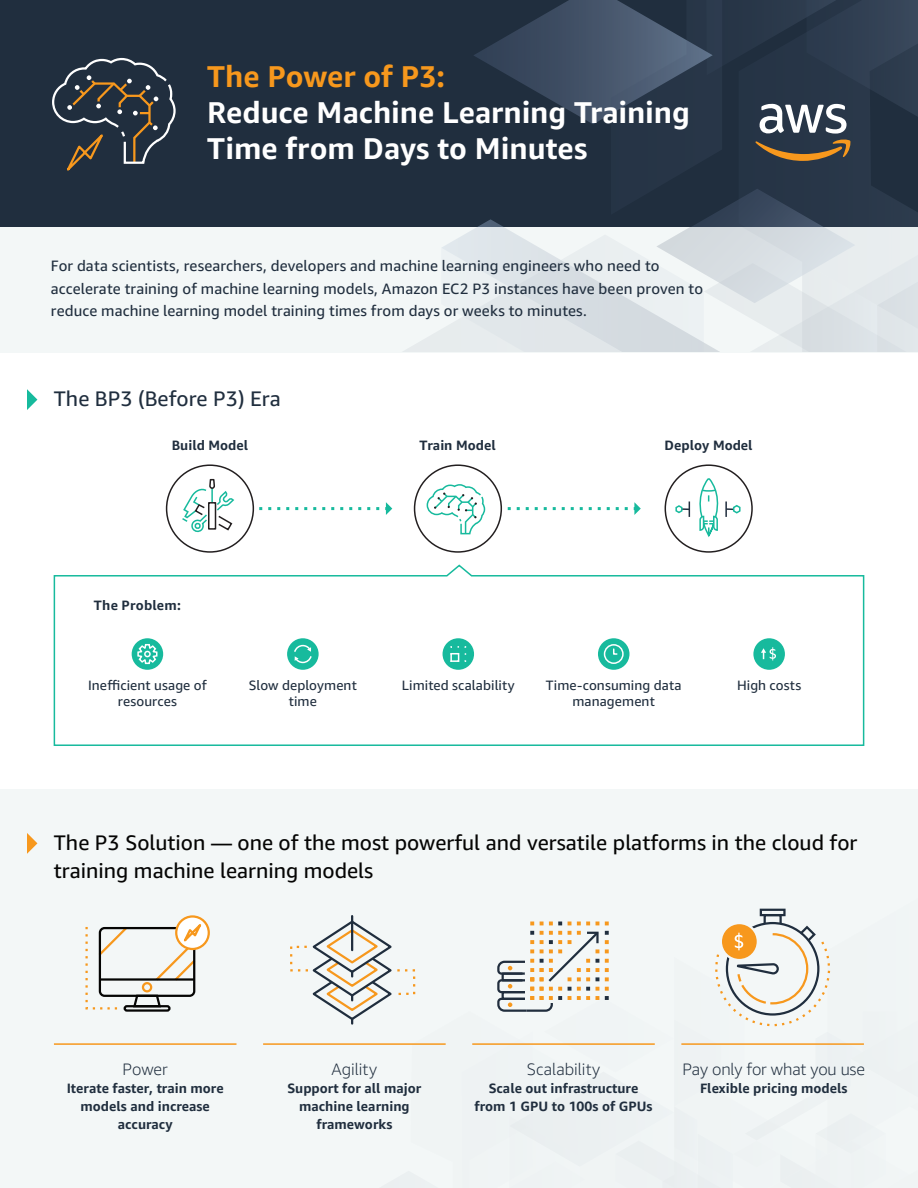
<style>
.page{position:relative;width:918px;height:1188px;background:#fff}
.page>*{position:absolute;margin:0;border:0;box-sizing:border-box;transform-origin:0 0}
.t1{font:700 30px/36px "Amazon Ember";letter-spacing:-.005em;color:#fff}
.t2{font:700 30px "Amazon Ember";letter-spacing:-.005em;color:#f7981d}
.t3{font:21px/28.2px "Amazon Ember";color:#050504}
.t4{font:21px "Amazon Ember";color:#202e3e}
.t5{font:300 16.5px "Amazon Ember";color:#202e3e}
.t6{font:15px/22.5px "Amazon Ember";letter-spacing:.01em;color:#202e3e}
.t7{font:700 13.5px/18px "Amazon Ember";color:#202e3e;text-align:center}
.t8{font:13.5px/16.2px "Amazon Ember";letter-spacing:.01em;color:#202e3e;text-align:center}
</style>
<div class="page">
<div style="left:0;top:0;width:918px;height:227px;background:#202e3e"></div>
<div style="left:0;top:227px;width:918px;height:126px;background:#f3f7f7"></div>
<div style="left:0;top:789px;width:918px;height:399px;background:#f3f7f7"></div>
<svg style="left:254px;top:502px;width:138px;height:13px"></svg>
<svg style="left:502px;top:502px;width:139px;height:13px"></svg>
<svg style="left:27px;top:389px;width:10px;height:21px"></svg>
<svg style="left:27px;top:833px;width:10px;height:21px"></svg>
<hr style="left:54px;top:1043px;width:183px;height:2px;background:#f7981d">
<hr style="left:263px;top:1043px;width:183px;height:2px;background:#f7981d">
<svg style="left:53px;top:564px;width:812px;height:182px"></svg>
<div style="left:166px;top:464px;width:88px;height:89px;border:2px solid #231f20;border-radius:50%"></div>
<div style="left:414px;top:464px;width:88px;height:89px;border:2px solid #231f20;border-radius:50%"></div>
<div style="left:665px;top:464px;width:88px;height:89px;border:2px solid #231f20;border-radius:50%"></div>
<svg style="left:403px;top:0;width:515px;height:352px"></svg>
<svg style="left:182px;top:478px;width:53px;height:55px"></svg>
<svg style="left:426px;top:484px;width:60px;height:51px"></svg>
<svg style="left:52px;top:57px;width:124px;height:114px"></svg>
<svg style="left:674px;top:477px;width:68px;height:60px"></svg>
<div style="left:598px;top:638px;width:31px;height:32px;background:#17ba9d;border-radius:50%"></div>
<div style="left:604px;top:644px;width:20px;height:20px;border:2px solid #fff;border-radius:50%"></div>
<svg style="left:613px;top:648px;width:5px;height:7px"></svg>
<div style="left:287px;top:638px;width:32px;height:32px;background:#17ba9d;border-radius:50%"></div>
<svg style="left:294px;top:644px;width:18px;height:20px"></svg>
<div style="left:753px;top:638px;width:32px;height:32px;background:#17ba9d;border-radius:50%"></div>
<svg style="left:761px;top:647px;width:15px;height:13px"></svg>
<div style="left:443px;top:638px;width:31px;height:32px;background:#17ba9d;border-radius:50%"></div>
<div style="left:450px;top:653px;width:9px;height:9px;border:2px solid #fff"></div>
<svg style="left:450px;top:654px;width:2px;height:8px"></svg>
<div style="left:132px;top:638px;width:31px;height:32px;background:#17ba9d;border-radius:50%"></div>
<svg style="left:137px;top:644px;width:21px;height:21px"></svg>
<div style="left:144px;top:651px;width:7px;height:6px;border:2px solid #fff;border-radius:50%"></div>
<svg style="left:98px;top:927px;width:28px;height:31px"></svg>
<div style="left:99px;top:927px;width:96px;height:70px;border:2px solid #050504;border-radius:5px"></div>
<hr style="left:100px;top:978px;width:94px;height:3px;background:#050504">
<div style="left:142px;top:982px;width:10px;height:10px;border:2px solid #f7981d;border-radius:50%"></div>
<svg style="left:132px;top:994px;width:30px;height:11px"></svg>
<div style="left:124px;top:1005px;width:47px;height:7px;border:2px solid #050504;border-radius:2px"></div>
<div style="left:175px;top:915px;width:35px;height:35px;border:2px solid #f7981d;border-radius:50%"></div>
<svg style="left:153px;top:915px;width:55px;height:68px"></svg>
<svg style="left:85px;top:935px;width:3px;height:75px"></svg>
<svg style="left:94px;top:1007px;width:23px;height:3px"></svg>
<svg style="left:289px;top:908px;width:575px;height:279px"></svg>
<h1 class="t2" style="left:207px;top:57px;width:239px">The Power of P3:</h1>
<h1 class="t1" style="left:207px;top:94px;width:484px">Reduce Machine Learning Training<br>Time from Days to Minutes</h1>
<p class="t6" style="left:51px;top:254px;width:654px">For data scientists, researchers, developers and machine learning engineers who need to accelerate training of machine learning models, Amazon EC2 P3 instances have been proven to reduce machine learning model training times from days or weeks to minutes.</p>
<h2 class="t4" style="left:54px;top:386px;width:228px">The BP3 (Before P3) Era</h2>
<p class="t7" style="left:172px;top:437px;width:78px">Build Model</p>
<p class="t7" style="left:94px;top:596px;width:89px">The Problem:</p>
<p class="t7" style="left:419px;top:437px;width:78px">Train Model</p>
<p class="t7" style="left:665px;top:437px;width:90px">Deploy Model</p>
<p class="t8" style="left:88px;top:677px;width:120px">Inefficient usage of resources</p>
<p class="t8" style="left:402px;top:677px;width:114px">Limited scalability</p>
<p class="t8" style="left:546px;top:677px;width:137px">Time-consuming data</p>
<p class="t8" style="left:737px;top:677px;width:66px">High costs</p>
<p class="t8" style="left:249px;top:677px;width:110px">Slow deployment time</p>
<p class="t8" style="left:573px;top:693px;width:84px">management</p>
<h2 class="t3" style="left:54px;top:828px;width:805px">The P3 Solution — one of the most powerful and versatile platforms in the cloud for training machine learning models</h2>
<p class="t5" style="left:123px;top:1059px;width:47px">Power</p>
<p class="t7" style="left:67px;top:1079px;width:159px">Iterate faster, train more models and increase accuracy</p>
<p class="t5" style="left:332px;top:1059px;width:47px">Agility</p>
<p class="t7" style="left:287px;top:1079px;width:136px">Support for all major machine learning frameworks</p>
<p class="t5" style="left:527px;top:1059px;width:75px">Scalability</p>
<p class="t7" style="left:475px;top:1079px;width:179px">Scale out infrastructure from 1 GPU to 100s of GPUs</p>
<p class="t5" style="left:682px;top:1059px;width:184px">Pay only for what you use</p>
<p class="t7" style="left:700px;top:1079px;width:149px">Flexible pricing models</p>
</div>
